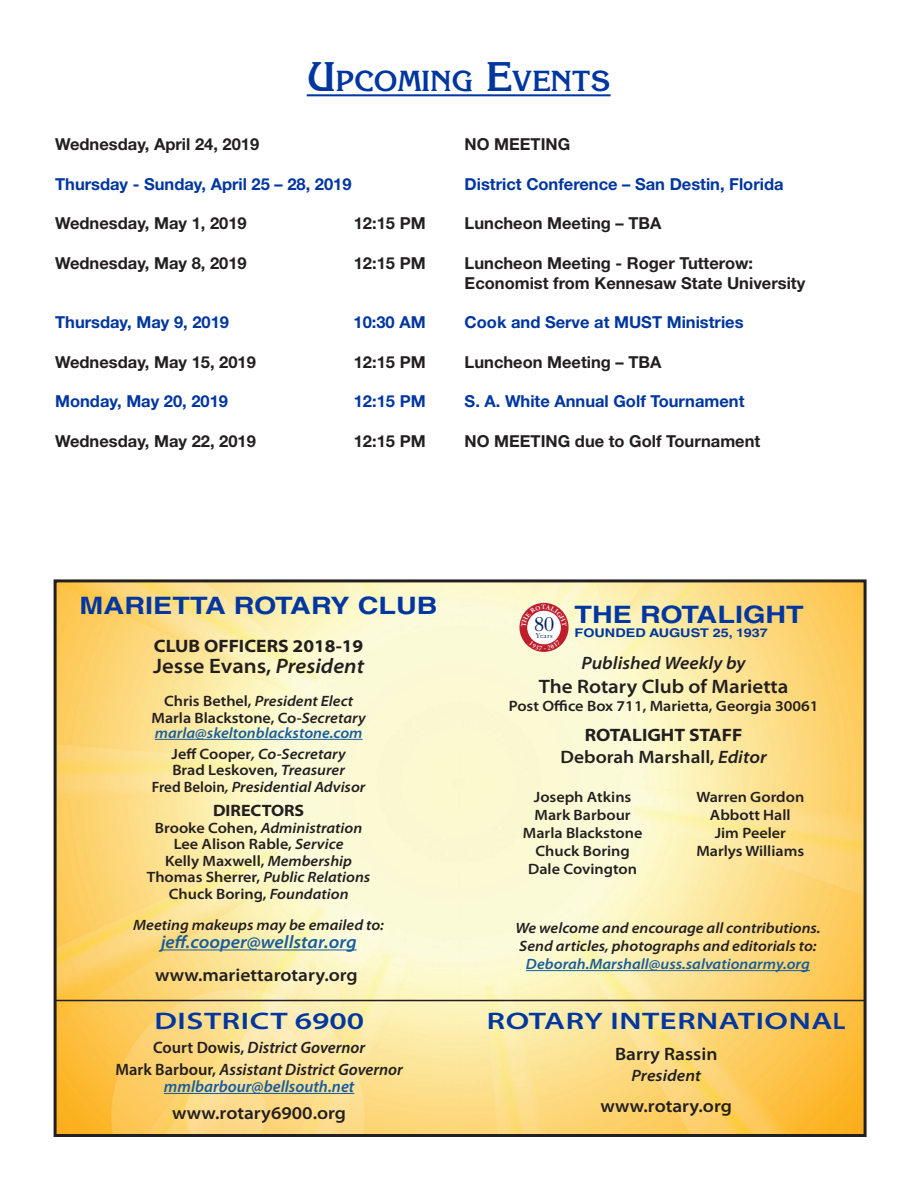
<style>
.page{position:relative;width:918px;height:1188px;background:#fff}
.page>*{position:absolute;margin:0;border:0;box-sizing:border-box;transform-origin:0 0}
.t1{font:700 28.35px "Korinna Std";color:#0036a0}
.t2{font:600 semi-expanded 24px "Myriad Pro";letter-spacing:.02em;color:#0036a0;scale:1.25 1}
.t3{font:700 24px "Helvetica LT Std";color:#0036a0;scale:1.2 1}
.t4{font:21.75px "Granjon LT Std";color:#00205b;scale:1.1 1}
.t5{font:600 semi-expanded 21px "Myriad Pro";color:#231f20}
.t6{font:600 semi-expanded 19.5px "Myriad Pro";color:#231f20}
.t7{font:600 semi-expanded 18px "Myriad Pro";color:#231f20}
.t8{font:700 semi-expanded 18px "Myriad Pro";color:#231f20}
.t9{font:italic 600 semi-expanded 18px "Myriad Pro";color:#175d9e}
.t10{font:italic 600 semi-expanded 18px "Myriad Pro";color:#231f20}
.t11{font:700 16.5px "Helvetica Neue LT Std";color:#231f20}
.t12{font:700 16.5px "Helvetica Neue LT Std";color:#0036a0}
.t13{font:italic 600 16.5px "Myriad Pro";color:#231f20}
.t14{font:italic 600 16.5px "Myriad Pro";color:#175d9e}
.t15{font:700 semi-expanded 16.5px "Myriad Pro";color:#231f20}
.t16{font:italic 600 semi-expanded 16.5px "Myriad Pro";color:#231f20}
.t17{font:600 semi-expanded 15px "Myriad Pro";color:#231f20}
.t18{font:italic 600 semi-expanded 15px "Myriad Pro";color:#231f20}
.t19{font:italic 600 semi-expanded 15px "Myriad Pro";color:#175d9e}
.t20{font:700 12px "Helvetica LT Std";color:#0036a0;scale:1.2 1}
.t21{font:7.65px "Granjon LT Std";letter-spacing:.025em;color:#00205b}
.s1{font-size:40.5px}
.s2{font-style:italic}
.s3{font-style:normal}
.s4{font-style:normal;font-stretch:normal}
</style>
<div class="page">
<img style="left:58px;top:583px;width:805px;height:550px">
<div style="left:54px;top:579px;width:813px;height:558px;border:3px solid #231f20"></div>
<hr style="left:526px;top:970px;width:284px;height:1px;background:#175d9e">
<hr style="left:155px;top:739px;width:208px;height:1px;background:#175d9e">
<hr style="left:161px;top:950px;width:196px;height:1px;background:#175d9e">
<hr style="left:164px;top:1093px;width:190px;height:1px;background:#175d9e">
<hr style="left:55px;top:1000px;width:810px;height:1px;background:#231f20">
<hr style="left:307px;top:94px;width:304px;height:2px;background:#0036a0">
<svg style="left:519px;top:603px;width:50px;height:49px"></svg>
<div style="left:528px;top:611px;width:32px;height:33px;background:#fff;border-radius:50%"></div>
<div style="left:528px;top:611px;width:33px;height:33px;border:1px solid #fff;border-radius:50%"></div>
<svg style="left:529px;top:640px;width:32px;height:10px"></svg>
<svg style="left:521px;top:605px;width:46px;height:22px"></svg>
<p class="t1" style="left:307px;top:64px;width:305px"><span class="s1">U</span>PCOMING <span class="s1">E</span>VENTS</p>
<p class="t11" style="left:55px;top:134px;width:206px">Wednesday, April 24, 2019</p>
<p class="t11" style="left:465px;top:134px;width:107px">NO MEETING</p>
<p class="t12" style="left:55px;top:174px;width:298px">Thursday - Sunday, April 25 – 28, 2019</p>
<p class="t12" style="left:465px;top:174px;width:320px">District Conference – San Destin, Florida</p>
<p class="t11" style="left:55px;top:213px;width:193px">Wednesday, May 1, 2019</p>
<p class="t11" style="left:354px;top:213px;width:73px">12:15 PM</p>
<p class="t11" style="left:465px;top:213px;width:198px">Luncheon Meeting – TBA</p>
<p class="t11" style="left:55px;top:253px;width:193px">Wednesday, May 8, 2019</p>
<p class="t11" style="left:354px;top:253px;width:73px">12:15 PM</p>
<p class="t11" style="left:465px;top:253px;width:290px">Luncheon Meeting - Roger Tutterow:</p>
<p class="t11" style="left:465px;top:273px;width:342px">Economist from Kennesaw State University</p>
<p class="t12" style="left:55px;top:312px;width:175px">Thursday, May 9, 2019</p>
<p class="t12" style="left:354px;top:312px;width:74px">10:30 AM</p>
<p class="t12" style="left:465px;top:312px;width:280px">Cook and Serve at MUST Ministries</p>
<p class="t11" style="left:55px;top:352px;width:202px">Wednesday, May 15, 2019</p>
<p class="t11" style="left:354px;top:352px;width:73px">12:15 PM</p>
<p class="t11" style="left:465px;top:352px;width:198px">Luncheon Meeting – TBA</p>
<p class="t12" style="left:55px;top:391px;width:175px">Monday, May 20, 2019</p>
<p class="t12" style="left:354px;top:391px;width:73px">12:15 PM</p>
<p class="t12" style="left:465px;top:391px;width:281px">S. A. White Annual Golf Tournament</p>
<p class="t11" style="left:55px;top:431px;width:202px">Wednesday, May 22, 2019</p>
<p class="t11" style="left:354px;top:431px;width:73px">12:15 PM</p>
<p class="t11" style="left:465px;top:431px;width:297px">NO MEETING due to Golf Tournament</p>
<p class="t3" style="left:80px;top:591px;width:300px">MARIETTA ROTARY CLUB</p>
<p class="t8" style="left:154px;top:634px;width:211px">CLUB OFFICERS 2018-19</p>
<p class="t5" style="left:153px;top:653px;width:213px">Jesse Evans, <span class="s2">President</span></p>
<p class="t18" style="left:164px;top:692px;width:191px"><span class="s3">Chris Bethel,</span> President Elect</p>
<p class="t17" style="left:152px;top:708px;width:216px">Marla Blackstone, Co-<span class="s2">Secretary</span></p>
<p class="t19" style="left:155px;top:723px;width:209px">marla@skeltonblackstone.com</p>
<p class="t18" style="left:172px;top:744px;width:176px"><span class="s3">Jeff Cooper</span>, Co-Secretary</p>
<p class="t17" style="left:172px;top:761px;width:174px">Brad Leskoven, <span class="s2">Treasurer</span></p>
<p class="t18" style="left:152px;top:777px;width:215px"><span class="s4">Fred Beloin</span>, Presidential Advisor</p>
<p class="t15" style="left:213px;top:800px;width:93px">DIRECTORS</p>
<p class="t18" style="left:155px;top:818px;width:209px"><span class="s3">Brooke Cohen,</span> Administration</p>
<p class="t17" style="left:174px;top:834px;width:171px">Lee Alison Rable, <span class="s2">Service</span></p>
<p class="t17" style="left:165px;top:851px;width:188px">Kelly Maxwell, <span class="s2">Membership</span></p>
<p class="t18" style="left:147px;top:867px;width:225px"><span class="s3">Thomas Sherrer,</span> Public Relations</p>
<p class="t17" style="left:169px;top:884px;width:181px">Chuck Boring, <span class="s2">Foundation</span></p>
<p class="t18" style="left:133px;top:915px;width:252px">Meeting makeups may be emailed to:</p>
<p class="t9" style="left:161px;top:930px;width:197px">jeff.cooper@wellstar.org</p>
<p class="t7" style="left:155px;top:963px;width:204px">www.mariettarotary.org</p>
<p class="t2" style="left:154px;top:1006px;width:169px">DISTRICT 6900</p>
<p class="t13" style="left:153px;top:1036px;width:214px"><span class="s3">Court Dowis,</span> District Governor</p>
<p class="t13" style="left:115px;top:1059px;width:289px"><span class="s3">Mark Barbour,</span> Assistant District Governor</p>
<p class="t14" style="left:164px;top:1076px;width:192px">mmlbarbour@bellsouth.net</p>
<p class="t7" style="left:172px;top:1102px;width:175px">www.rotary6900.org</p>
<p class="t3" style="left:575px;top:600px;width:193px">THE ROTALIGHT</p>
<p class="t20" style="left:575px;top:625px;width:163px">FOUNDED AUGUST 25, 1937</p>
<p class="t10" style="left:582px;top:652px;width:166px">Published Weekly by</p>
<p class="t6" style="left:539px;top:674px;width:251px">The Rotary Club of Marietta</p>
<p class="t17" style="left:509px;top:696px;width:311px">Post Office Box 711, Marietta, Georgia 30061</p>
<p class="t8" style="left:585px;top:723px;width:159px">ROTALIGHT STAFF</p>
<p class="t7" style="left:561px;top:745px;width:208px">Deborah Marshall, <span class="s2">Editor</span></p>
<p class="t4" style="left:534px;top:613px;width:20px">80</p>
<p class="t21" style="left:535px;top:631px;width:19px">Years</p>
<p class="t17" style="left:534px;top:787px;width:99px">Joseph Atkins</p>
<p class="t17" style="left:535px;top:805px;width:98px">Mark Barbour</p>
<p class="t17" style="left:523px;top:823px;width:121px">Marla Blackstone</p>
<p class="t17" style="left:536px;top:841px;width:96px">Chuck Boring</p>
<p class="t17" style="left:528px;top:859px;width:110px">Dale Covington</p>
<p class="t17" style="left:696px;top:787px;width:109px">Warren Gordon</p>
<p class="t17" style="left:710px;top:805px;width:82px">Abbott Hall</p>
<p class="t17" style="left:715px;top:823px;width:73px">Jim Peeler</p>
<p class="t17" style="left:696px;top:841px;width:109px">Marlys Williams</p>
<p class="t18" style="left:515px;top:918px;width:307px">We welcome and encourage all contributions.</p>
<p class="t18" style="left:519px;top:936px;width:299px">Send articles, photographs and editorials to:</p>
<p class="t19" style="left:526px;top:954px;width:286px">Deborah.Marshall@uss.salvationarmy.org</p>
<p class="t2" style="left:487px;top:1005px;width:289px">ROTARY INTERNATIONAL</p>
<p class="t7" style="left:615px;top:1042px;width:104px">Barry Rassin</p>
<p class="t16" style="left:632px;top:1065px;width:71px">President</p>
<p class="t7" style="left:601px;top:1094px;width:133px">www.rotary.org</p>
</div>
